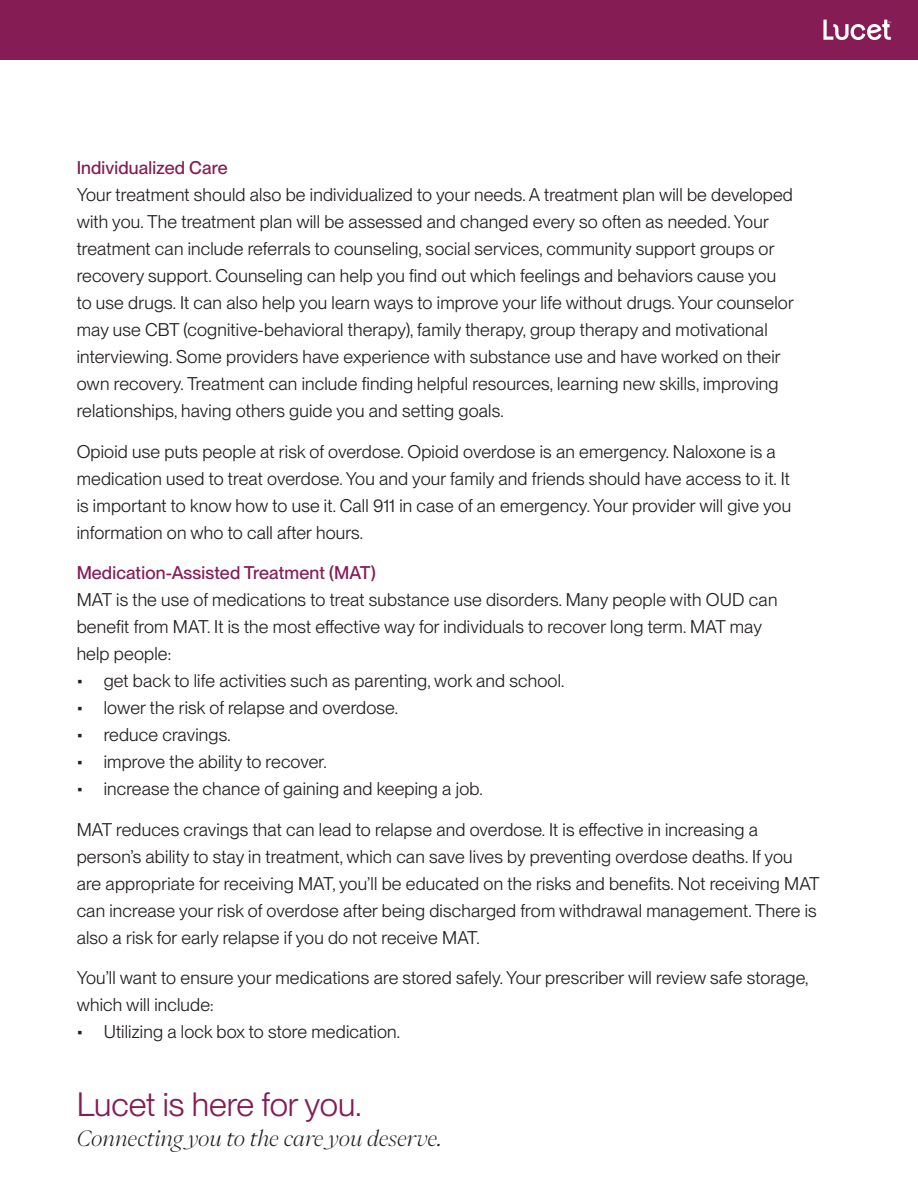
<style>
.page{position:relative;width:918px;height:1188px;background:#fff}
.page>*{position:absolute;margin:0;border:0;box-sizing:border-box;transform-origin:0 0}
.t1{font:33px "PP Neue Montreal";color:#851c54}
.t2{font:italic 300 21px "PP Eiko";color:#231f20}
.t3{font:18px/27px "PP Neue Montreal";letter-spacing:.01em;color:#231f20}
.s1{font-weight:500;color:#851c54}
</style>
<div class="page">
<div style="left:0;top:0;width:918px;height:59px;background:#851c54"></div>
<svg style="left:823px;top:20px;width:68px;height:20px"></svg>
<p class="t3" style="left:77px;top:154px;width:719px"><span class="s1">Individualized Care<br></span>Your treatment should also be individualized to your needs. A treatment plan will be developed with you. The treatment plan will be assessed and changed every so often as needed. Your treatment can include referrals to counseling, social services, community support groups or recovery support. Counseling can help you find out which feelings and behaviors cause you to use drugs. It can also help you learn ways to improve your life without drugs. Your counselor may use CBT (cognitive-behavioral therapy), family therapy, group therapy and motivational interviewing. Some providers have experience with substance use and have worked on their own recovery. Treatment can include finding helpful resources, learning new skills, improving relationships, having others guide you and setting goals.</p>
<p class="t3" style="left:77px;top:438px;width:716px">Opioid use puts people at risk of overdose. Opioid overdose is an emergency. Naloxone is a medication used to treat overdose. You and your family and friends should have access to it. It is important to know how to use it. Call 911 in case of an emergency. Your provider will give you information on who to call after hours.</p>
<p class="t3" style="left:77px;top:559px;width:702px"><span class="s1">Medication-Assisted Treatment (MAT)<br></span>MAT is the use of medications to treat substance use disorders. Many people with OUD can benefit from MAT. It is the most effective way for individuals to recover long term. MAT may help people:</p>
<p class="t3" style="left:77px;top:667px;width:489px">• get back to life activities such as parenting, work and school.</p>
<p class="t3" style="left:77px;top:694px;width:323px">• lower the risk of relapse and overdose.</p>
<p class="t3" style="left:77px;top:721px;width:156px">• reduce cravings.</p>
<p class="t3" style="left:77px;top:748px;width:252px">• improve the ability to recover.</p>
<p class="t3" style="left:77px;top:775px;width:407px">• increase the chance of gaining and keeping a job.</p>
<p class="t3" style="left:77px;top:816px;width:745px">MAT reduces cravings that can lead to relapse and overdose. It is effective in increasing a person’s ability to stay in treatment, which can save lives by preventing overdose deaths. If you are appropriate for receiving MAT, you’ll be educated on the risks and benefits. Not receiving MAT can increase your risk of overdose after being discharged from withdrawal management. There is also a risk for early relapse if you do not receive MAT.</p>
<p class="t3" style="left:77px;top:964px;width:733px">You’ll want to ensure your medications are stored safely. Your prescriber will review safe storage, which will include:</p>
<p class="t3" style="left:77px;top:1018px;width:325px">• Utilizing a lock box to store medication.</p>
<p class="t1" style="left:77px;top:1085px;width:286px">Lucet is here for you.</p>
<p class="t2" style="left:77px;top:1122px;width:367px">Connecting you to the care you deserve.</p>
</div>
